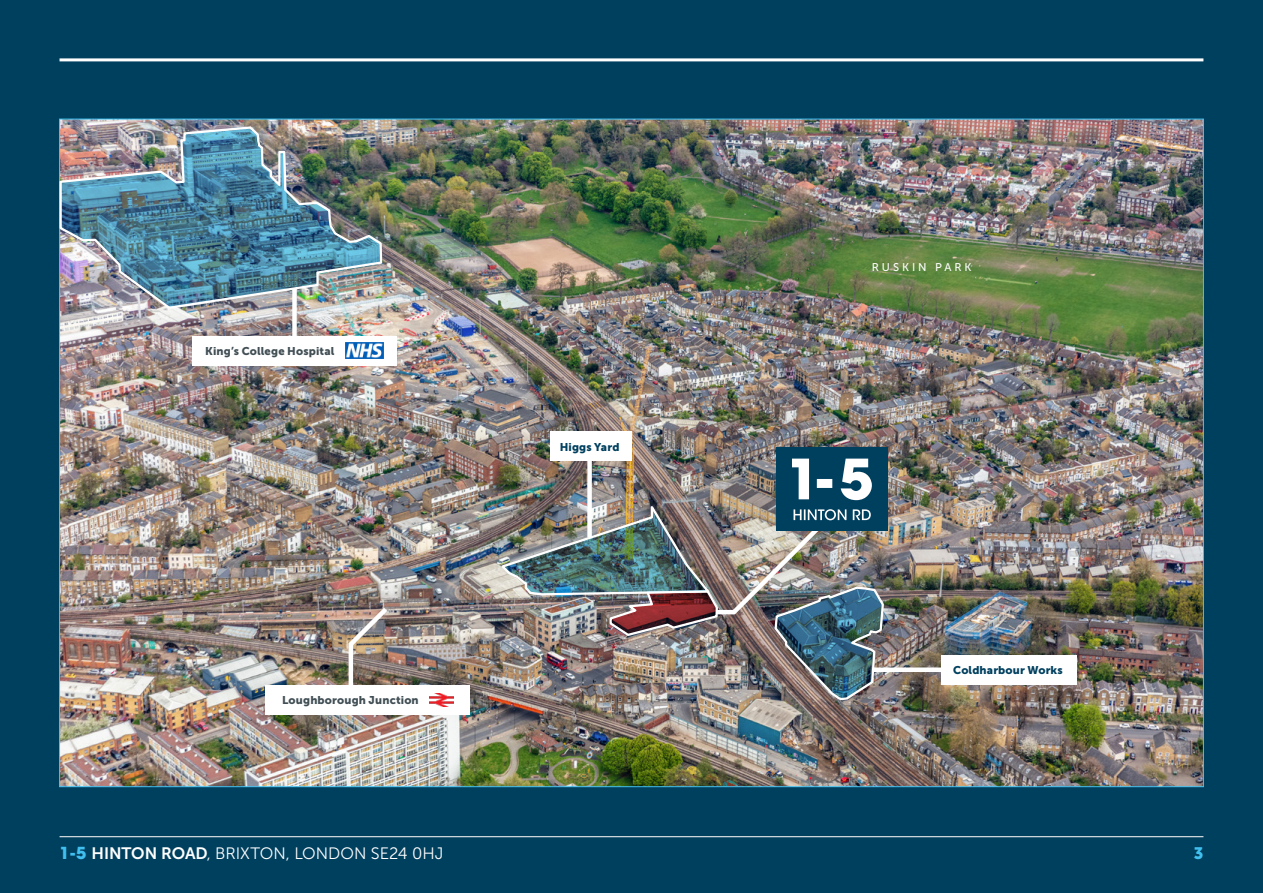
<style>
.page{position:relative;width:1263px;height:893px;background:#00405f}
.page>*{position:absolute;margin:0;border:0;box-sizing:border-box;transform-origin:0 0}
.t1{font:16.5px "Museo Sans 300";color:#fff}
.t2{font:16.5px "Museo Sans 900";color:#41c0f0}
.t3{font:11.25px "Museo Sans 900";letter-spacing:.015em;color:#414f55}
.t4{font:11.25px "Museo Sans 900";letter-spacing:.015em;color:#00405f}
.t5{font:11.25px "Museo Sans 500";letter-spacing:.26em;color:#fff}
.s1{font-family:"ITC Avant Garde Std";font-weight:700;color:#41c0f0}
.s2{font-family:"Museo Sans 700"}
</style>
<div class="page">
<hr style="left:60px;top:836px;width:1143px;height:1px;background:#fff">
<hr style="left:60px;top:58px;width:1143px;height:3px;background:#fff">
<img style="left:61px;top:121px;width:1141px;height:664px">
<img style="left:59px;top:125px;width:324px;height:185px">
<div style="left:777px;top:447px;width:111px;height:83px;background:#00405f"></div>
<img style="left:498px;top:459px;width:387px;height:242px">
<div style="left:873px;top:667px;width:73px;height:5px;background:#fff"></div>
<div style="left:587px;top:446px;width:5px;height:91px;background:#fff"></div>
<div style="left:941px;top:655px;width:135px;height:30px;background:#fff"></div>
<div style="left:550px;top:432px;width:81px;height:29px;background:#fff"></div>
<div style="left:192px;top:336px;width:205px;height:30px;background:#fff"></div>
<img style="left:346px;top:603px;width:46px;height:82px">
<div style="left:266px;top:685px;width:204px;height:30px;background:#fff"></div>
<img style="left:430px;top:694px;width:24px;height:12px">
<div style="left:292px;top:289px;width:5px;height:68px;background:#fff"></div>
<img style="left:345px;top:343px;width:39px;height:16px">
<p class="t3" style="left:205px;top:345px;width:131px">King’s College Hospital</p>
<p class="t3" style="left:282px;top:694px;width:138px">Loughborough Junction</p>
<p class="t4" style="left:560px;top:440px;width:61px">Higgs Yard</p>
<p class="t5" style="left:872px;top:261px;width:101px">RUSKIN PARK</p>
<p class="t4" style="left:953px;top:664px;width:111px">Coldharbour Works</p>
<h1 class="t1" style="left:60px;top:844px;width:385px"><span class="s1">1-5</span> <span class="s2">HINTON ROAD</span>, BRIXTON, LONDON SE24 0HJ</h1>
<h1 class="t2" style="left:1194px;top:844px;width:11px">3</h1>
</div>
